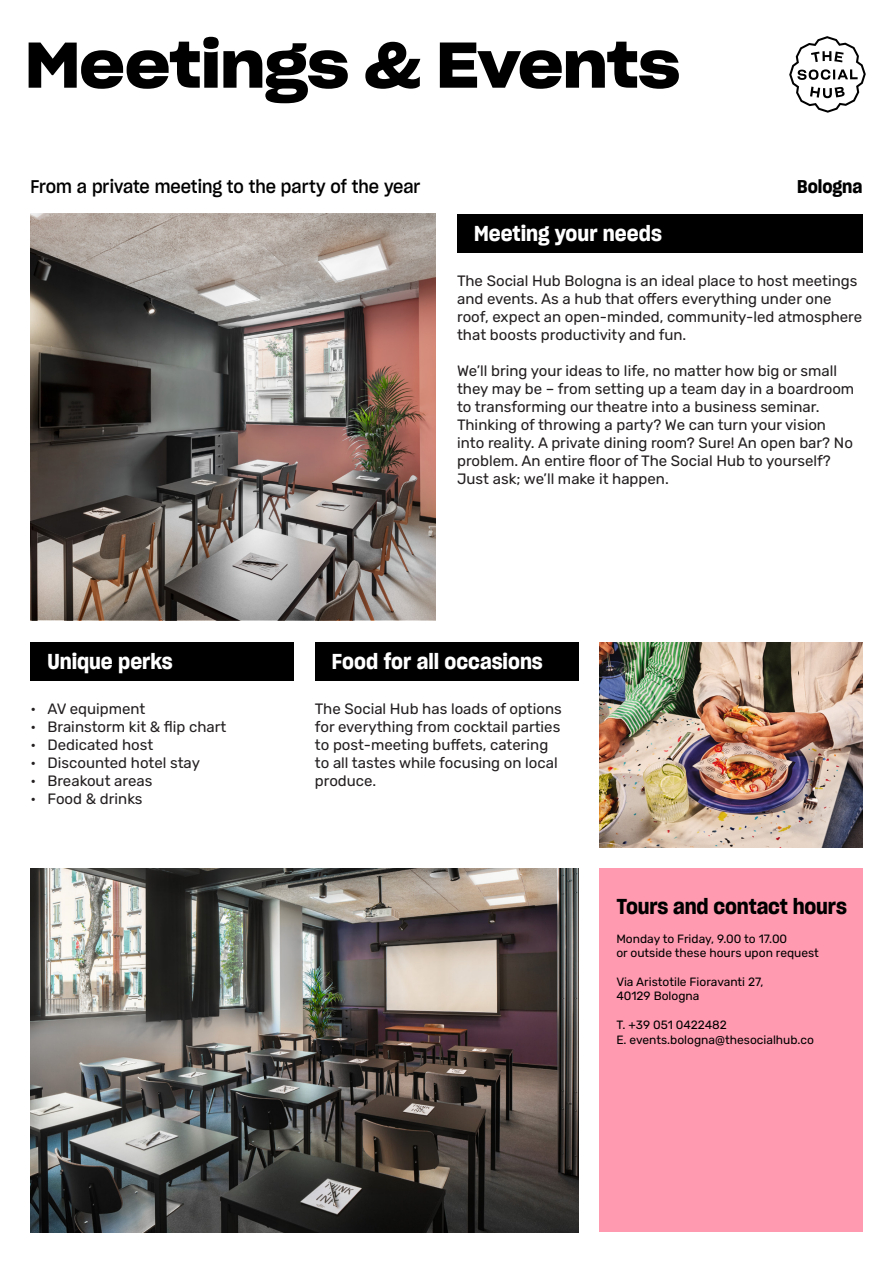
<style>
.page{position:relative;width:893px;height:1263px;background:#fff}
.page>*{position:absolute;margin:0;border:0;box-sizing:border-box;transform-origin:0 0}
.t1{font:63px "Sharp Grotesk Sm Bold 22";letter-spacing:-.01em;color:#000}
.t2{font:21px "Sharp Grotesk Sm Bold 18";color:#fff}
.t3{font:21px "Sharp Grotesk Sm Bold 18";letter-spacing:-.01em;color:#000}
.t4{font:18px "Sharp Grotesk Medium 18";color:#000}
.t5{font:18px "Sharp Grotesk Sm Bold 18";color:#000}
.t6{font:15px/18px "Rubik";color:#231f20}
.t7{font:12px "Rubik";color:#000}
</style>
<div class="page">
<svg style="left:789px;top:36px;width:77px;height:77px"></svg>
<img style="left:30px;top:214px;width:406px;height:407px">
<img style="left:30px;top:868px;width:548px;height:364px">
<div style="left:30px;top:642px;width:264px;height:38px;background:#000"></div>
<div style="left:315px;top:642px;width:263px;height:38px;background:#000"></div>
<div style="left:457px;top:214px;width:406px;height:38px;background:#000"></div>
<div style="left:599px;top:868px;width:264px;height:364px;background:#ff9ab0"></div>
<img style="left:599px;top:642px;width:264px;height:205px">
<p class="t1" style="left:25px;top:12px;width:656px">Meetings &amp; Events</p>
<p class="t4" style="left:30px;top:172px;width:392px">From a private meeting to the party of the year</p>
<p class="t5" style="left:797px;top:173px;width:67px">Bologna</p>
<p class="t2" style="left:474px;top:217px;width:189px">Meeting your needs</p>
<p class="t6" style="left:457px;top:272px;width:407px">The Social Hub Bologna is an ideal place to host meetings and events. As a hub that offers everything under one roof, expect an open-minded, community-led atmosphere that boosts productivity and fun.</p>
<p class="t6" style="left:457px;top:362px;width:399px">We’ll bring your ideas to life, no matter how big or small they may be – from setting up a team day in a boardroom to transforming our theatre into a business seminar.<br>Thinking of throwing a party? We can turn your vision into reality. A private dining room? Sure! An open bar? No problem. An entire floor of The Social Hub to yourself?<br>Just ask; we’ll make it happen.</p>
<p class="t2" style="left:47px;top:645px;width:127px">Unique perks</p>
<p class="t2" style="left:332px;top:645px;width:212px">Food for all occasions</p>
<p class="t6" style="left:30px;top:701px;width:117px">• AV equipment</p>
<p class="t6" style="left:30px;top:719px;width:198px">• Brainstorm kit &amp; flip chart</p>
<p class="t6" style="left:30px;top:737px;width:124px">• Dedicated host</p>
<p class="t6" style="left:30px;top:755px;width:171px">• Discounted hotel stay</p>
<p class="t6" style="left:30px;top:773px;width:123px">• Breakout areas</p>
<p class="t6" style="left:30px;top:791px;width:114px">• Food &amp; drinks</p>
<p class="t6" style="left:315px;top:701px;width:248px">The Social Hub has loads of options for everything from cocktail parties to post-meeting buffets, catering to all tastes while focusing on local produce.</p>
<p class="t3" style="left:616px;top:891px;width:232px">Tours and contact hours</p>
<p class="t7" style="left:616px;top:932px;width:172px">Monday to Friday, 9.00 to 17.00</p>
<p class="t7" style="left:616px;top:946px;width:204px">or outside these hours upon request</p>
<p class="t7" style="left:616px;top:975px;width:149px">Via Aristotile Fioravanti 27,</p>
<p class="t7" style="left:616px;top:990px;width:85px">40129 Bologna</p>
<p class="t7" style="left:616px;top:1018px;width:112px">T. +39 051 0422482</p>
<p class="t7" style="left:616px;top:1033px;width:199px">E. events.bologna@thesocialhub.co</p>
</div>
